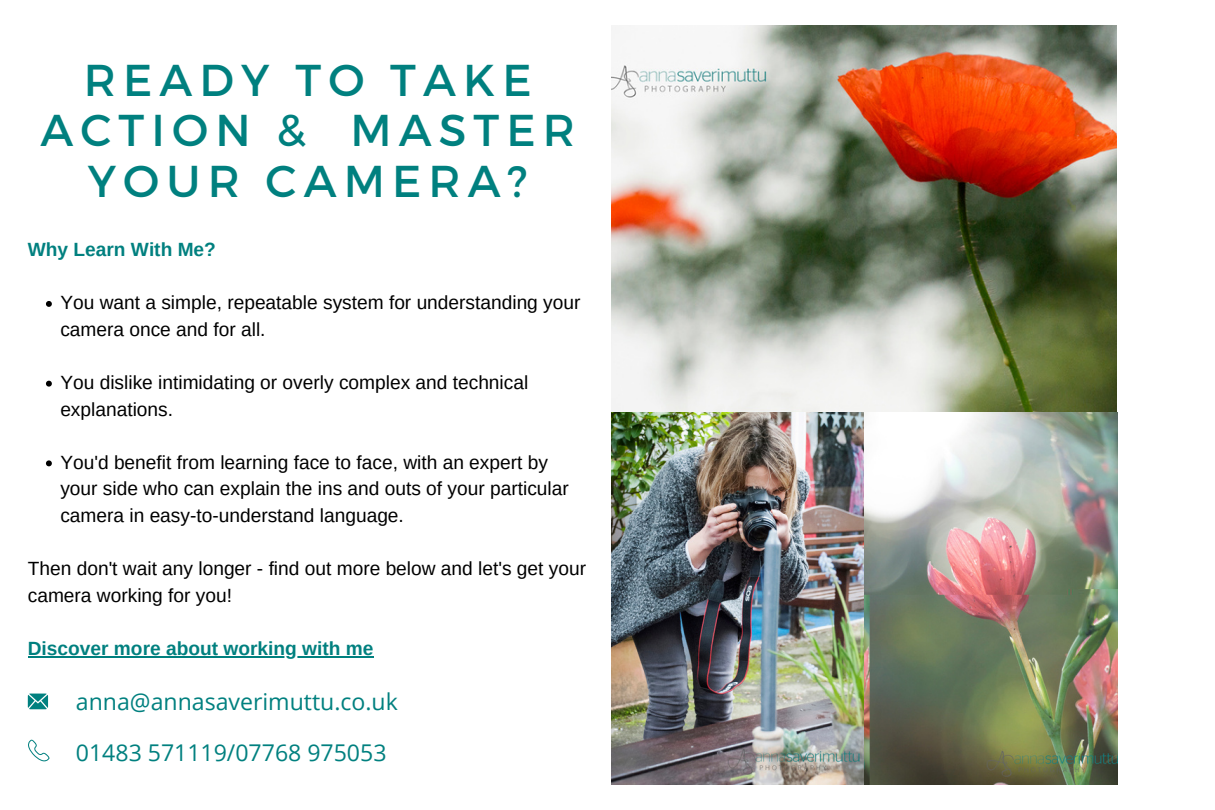
<style>
.page{position:relative;width:1215px;height:810px;background:#fff}
.page>*{position:absolute;margin:0;border:0;box-sizing:border-box;transform-origin:0 0}
.t1{font:44.55px/50.2px "Montserrat";letter-spacing:.16em;color:#00807f;text-align:center}
.t2{font:23.1px "Open Sans";color:#00807f}
.t3{font:19.2px/26.5px "Arimo";color:#000}
.t4{font:700 19.2px "Arimo";color:#00807f}
</style>
<div class="page">
<img style="left:612px;top:25px;width:505px;height:760px">
<svg style="left:28px;top:694px;width:20px;height:15px"></svg>
<svg style="left:28px;top:739px;width:22px;height:22px"></svg>
<svg style="left:46px;top:301px;width:6px;height:6px"></svg>
<svg style="left:46px;top:381px;width:6px;height:6px"></svg>
<svg style="left:46px;top:460px;width:6px;height:6px"></svg>
<hr style="left:28px;top:656px;width:345px;height:2px;background:#00807f">
<h1 class="t1" style="left:40px;top:53px;width:536px">READY TO TAKE<br>ACTION &amp; MASTER<br>YOUR CAMERA?</h1>
<p class="t4" style="left:28px;top:239px;width:190px">Why Learn With Me?</p>
<p class="t3" style="left:60px;top:289px;width:522px">You want a simple, repeatable system for understanding your camera once and for all.</p>
<p class="t3" style="left:60px;top:369px;width:469px">You dislike intimidating or overly complex and technical explanations.</p>
<p class="t3" style="left:60px;top:449px;width:510px">You'd benefit from learning face to face, with an expert by your side who can explain the ins and outs of your particular camera in easy-to-understand language.</p>
<p class="t3" style="left:28px;top:555px;width:560px">Then don't wait any longer - find out more below and let's get your camera working for you!</p>
<p class="t4" style="left:28px;top:638px;width:347px">Discover more about working with me</p>
<p class="t2" style="left:76px;top:685px;width:323px">anna@annasaverimuttu.co.uk</p>
<p class="t2" style="left:76px;top:737px;width:312px">01483 571119/07768 975053</p>
</div>
